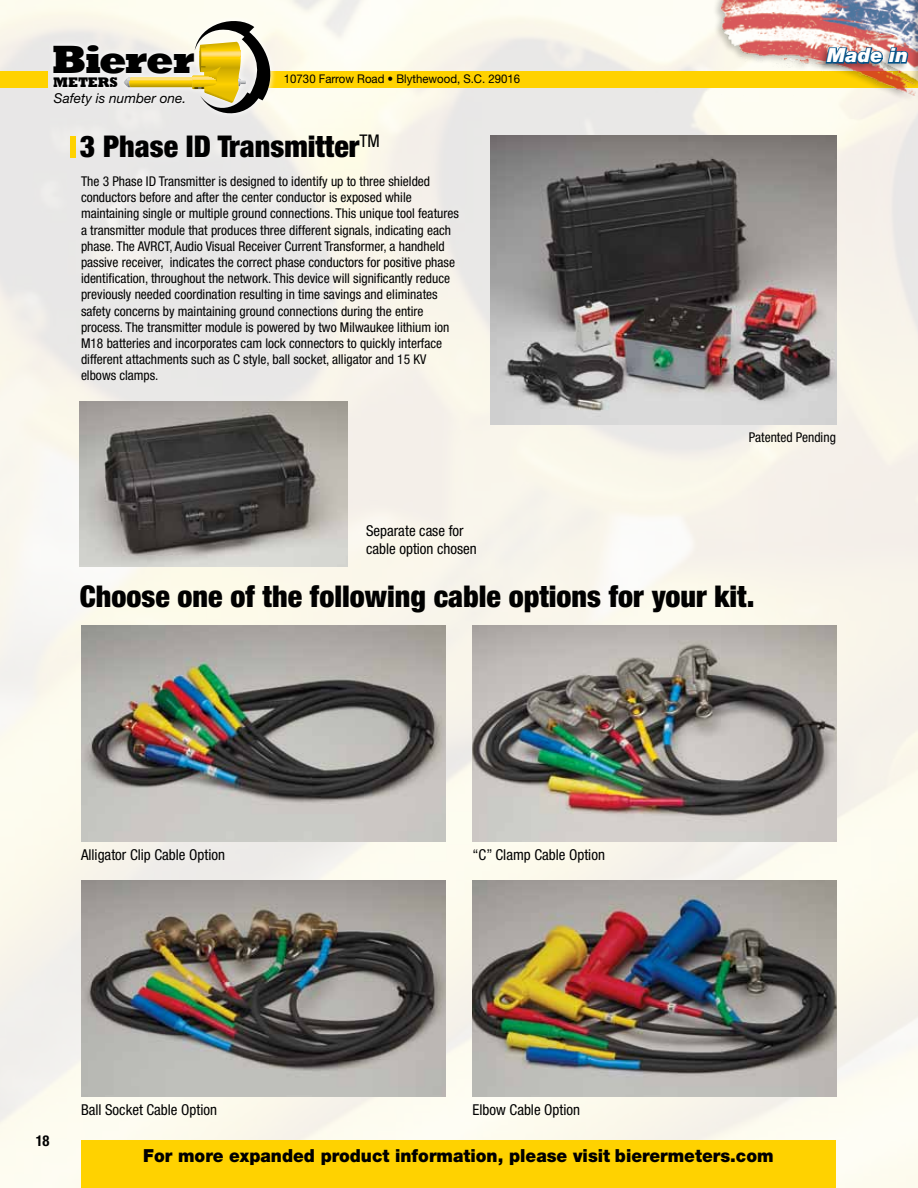
<style>
.page{position:relative;width:918px;height:1188px;background:#fff}
.page>*{position:absolute;margin:0;border:0;box-sizing:border-box;transform-origin:0 0}
.t1{font:800 40.5px "Rockwell";letter-spacing:-.03em;color:#000}
.t2{font:900 condensed 30px "Helvetica Neue";color:#000}
.t3{font:italic 900 19.5px "Helvetica Neue";color:#fff}
.t4{font:900 18px "Helvetica Neue";color:#000;scale:.95 1}
.t5{font:condensed 15px/18px "Helvetica Neue";color:#000}
.t6{font:700 condensed 15px "Helvetica Neue";color:#000}
.t7{font:800 14.25px "Rockwell";letter-spacing:-.02em;color:#000;scale:.95 1}
.t8{font:italic 13.65px "Helvetica Neue";color:#000}
.t9{font:condensed 13.5px/16.2px "Helvetica Neue";color:#000}
.t10{font:12px "Helvetica Neue";color:#000;scale:.95 1}
</style>
<div class="page">
<img style="left:0;top:0;width:918px;height:1188px">
<div style="left:263px;top:71px;width:655px;height:16px;background:#ffd200"></div>
<div style="left:81px;top:1140px;width:755px;height:48px;background:#ffd200"></div>
<div style="left:0;top:71px;width:48px;height:16px;background:#ffd200"></div>
<svg style="left:47px;top:15px;width:229px;height:105px;fill:#f0efea"></svg>
<svg style="left:124px;top:14px;width:153px;height:105px"></svg>
<div style="left:712px;top:0;width:206px;height:103px;background:#000;opacity:.3"></div>
<img style="left:720px;top:0;width:104px;height:95px">
<div style="left:909px;top:0;width:9px;height:103px;background:#000;opacity:.3"></div>
<div style="left:818px;top:46px;width:100px;height:26px;background:#000;opacity:.3"></div>
<svg style="left:824px;top:0;width:85px;height:250px"></svg>
<img style="left:490px;top:135px;width:347px;height:290px">
<img style="left:81px;top:626px;width:365px;height:216px">
<img style="left:81px;top:880px;width:365px;height:216px">
<img style="left:472px;top:626px;width:365px;height:216px">
<img style="left:472px;top:880px;width:365px;height:216px">
<div style="left:70px;top:136px;width:6px;height:22px;background:#ffd200"></div>
<img style="left:80px;top:402px;width:267px;height:165px">
<h1 class="t1" style="left:52px;top:36px;width:144px">Bierer</h1>
<p class="t7" style="left:53px;top:74px;width:70px">METERS</p>
<p class="t8" style="left:54px;top:90px;width:134px">Safety is number one.</p>
<p class="t10" style="left:284px;top:71px;width:250px">10730 Farrow Road • Blythewood, S.C. 29016</p>
<h2 class="t2" style="left:80px;top:128px;width:302px">3 Phase ID Transmitter<sup>TM</sup></h2>
<p class="t9" style="left:81px;top:173px;width:379px">The 3 Phase ID Transmitter is designed to identify up to three shielded conductors before and after the center conductor is exposed while maintaining single or multiple ground connections. This unique tool features a transmitter module that produces three different signals, indicating each phase. The AVRCT, Audio Visual Receiver Current Transformer, a handheld passive receiver, indicates the correct phase conductors for positive phase identification, throughout the network. This device will significantly reduce previously needed coordination resulting in time savings and eliminates safety concerns by maintaining ground connections during the entire process. The transmitter module is powered by two Milwaukee lithium ion M18 batteries and incorporates cam lock connectors to quickly interface different attachments such as C style, ball socket, alligator and 15 KV elbows clamps.</p>
<p class="t5" style="left:366px;top:521px;width:112px">Separate case for cable option chosen</p>
<h3 class="t3" style="left:827px;top:44px;width:82px">Made in</h3>
<p class="t9" style="left:749px;top:429px;width:89px">Patented Pending</p>
<h2 class="t2" style="left:80px;top:578px;width:676px">Choose one of the following cable options for your kit.</h2>
<p class="t5" style="left:81px;top:846px;width:146px">Alligator Clip Cable Option</p>
<p class="t5" style="left:472px;top:846px;width:134px">“C” Clamp Cable Option</p>
<p class="t6" style="left:36px;top:1131px;width:15px">18</p>
<p class="t5" style="left:81px;top:1101px;width:138px">Ball Socket Cable Option</p>
<p class="t5" style="left:472px;top:1101px;width:109px">Elbow Cable Option</p>
<h3 class="t4" style="left:143px;top:1144px;width:665px">For more expanded product information, please visit bierermeters.com</h3>
</div>
